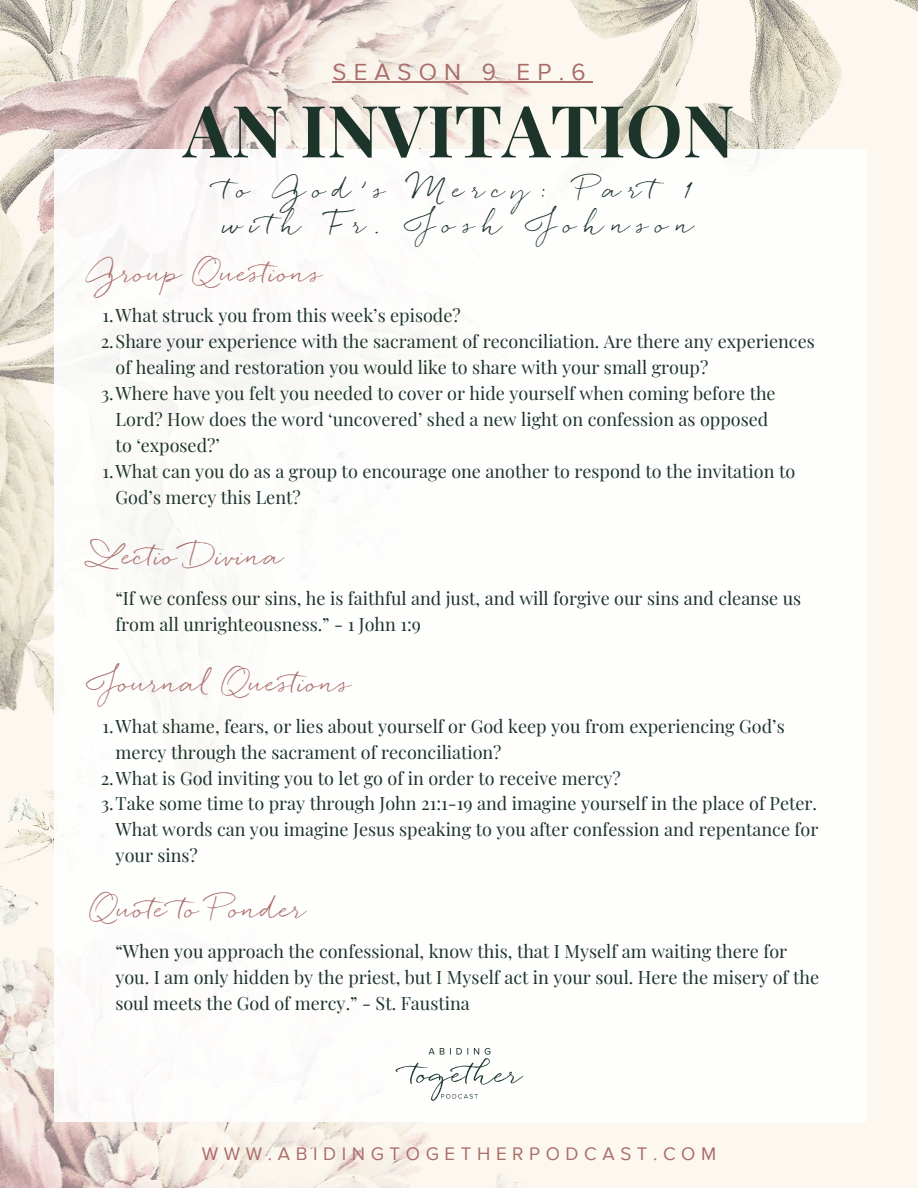
<style>
.page{position:relative;width:918px;height:1188px;background:#fff}
.page>*{position:absolute;margin:0;border:0;box-sizing:border-box;transform-origin:0 0}
.t1{font:700 72px "Playfair Display";color:#1d342b}
.t2{font:27px "Quickpen";color:#aa6d6a}
.t3{font:25.5px "Quickpen";letter-spacing:.3em;color:#1d342b}
.t4{font:24px "Proxima Nova";letter-spacing:.3em;color:#aa6d6a}
.t5{font:18.75px "Proxima Nova";letter-spacing:.3em;color:#aa6d6a}
.t6{font:18px/25.8px "Playfair Display";color:#1d342b}
</style>
<div class="page">
<img style="left:0;top:0;width:918px;height:1188px">
<div style="left:54px;top:149px;width:812px;height:973px;background:#fff"></div>
<img style="left:395px;top:1047px;width:129px;height:54px">
<hr style="left:332px;top:81px;width:261px;height:2px;background:#aa6d6a">
<p class="t4" style="left:332px;top:58px;width:255px">SEASON 9 EP.6</p>
<p class="t1" style="left:183px;top:80px;width:553px">AN INVITATION</p>
<p class="t3" style="left:224px;top:174px;width:472px">to God’s Mercy: Part1</p>
<p class="t3" style="left:223px;top:209px;width:473px">with Fr. Josh Johnson</p>
<p class="t2" style="left:90px;top:257px;width:235px">Group Questions</p>
<p class="t6" style="left:103px;top:302px;width:360px">1.What struck you from this week’s episode?</p>
<p class="t6" style="left:116px;top:328px;width:701px;text-indent:-15px">2.Share your experience with the sacrament of reconciliation. Are there any experiences of healing and restoration you would like to share with your small group?</p>
<p class="t6" style="left:101px;top:380px;width:676px;text-align:center">3.Where have you felt you needed to cover or hide yourself when coming before the<br>Lord? How does the word ‘uncovered’ shed a new light on confession as opposed</p>
<p class="t6" style="left:116px;top:457px;width:681px;text-indent:-13px">1.What can you do as a group to encourage one another to respond to the invitation to<br>God’s mercy this Lent?</p>
<p class="t6" style="left:116px;top:431px;width:106px">to ‘exposed?’</p>
<p class="t2" style="left:90px;top:540px;width:195px">Lectio Divina</p>
<p class="t6" style="left:115px;top:585px;width:687px">“If we confess our sins, he is faithful and just, and will forgive our sins and cleanse us from all unrighteousness.” - 1 John 1:9</p>
<p class="t2" style="left:90px;top:667px;width:264px">Journal Questions</p>
<p class="t6" style="left:116px;top:712px;width:671px;text-indent:-13px">1.What shame, fears, or lies about yourself or God keep you from experiencing God’s mercy through the sacrament of reconciliation?</p>
<p class="t6" style="left:101px;top:764px;width:522px">2.What is God inviting you to let go of in order to receive mercy?</p>
<p class="t6" style="left:116px;top:790px;width:704px;text-align:justify;text-indent:-14px">3.Take some time to pray through John 21:1-19 and imagine yourself in the place of Peter.<br>What words can you imagine Jesus speaking to you after confession and repentance for your sins?</p>
<p class="t2" style="left:90px;top:893px;width:218px">Quote to Ponder</p>
<p class="t6" style="left:115px;top:938px;width:705px">“When you approach the confessional, know this, that I Myself am waiting there for you. I am only hidden by the priest, but I Myself act in your soul. Here the misery of the soul meets the God of mercy.” - St. Faustina</p>
<p class="t5" style="left:202px;top:1143px;width:516px">WWW.ABIDINGTOGETHERPODCAST.COM</p>
</div>
